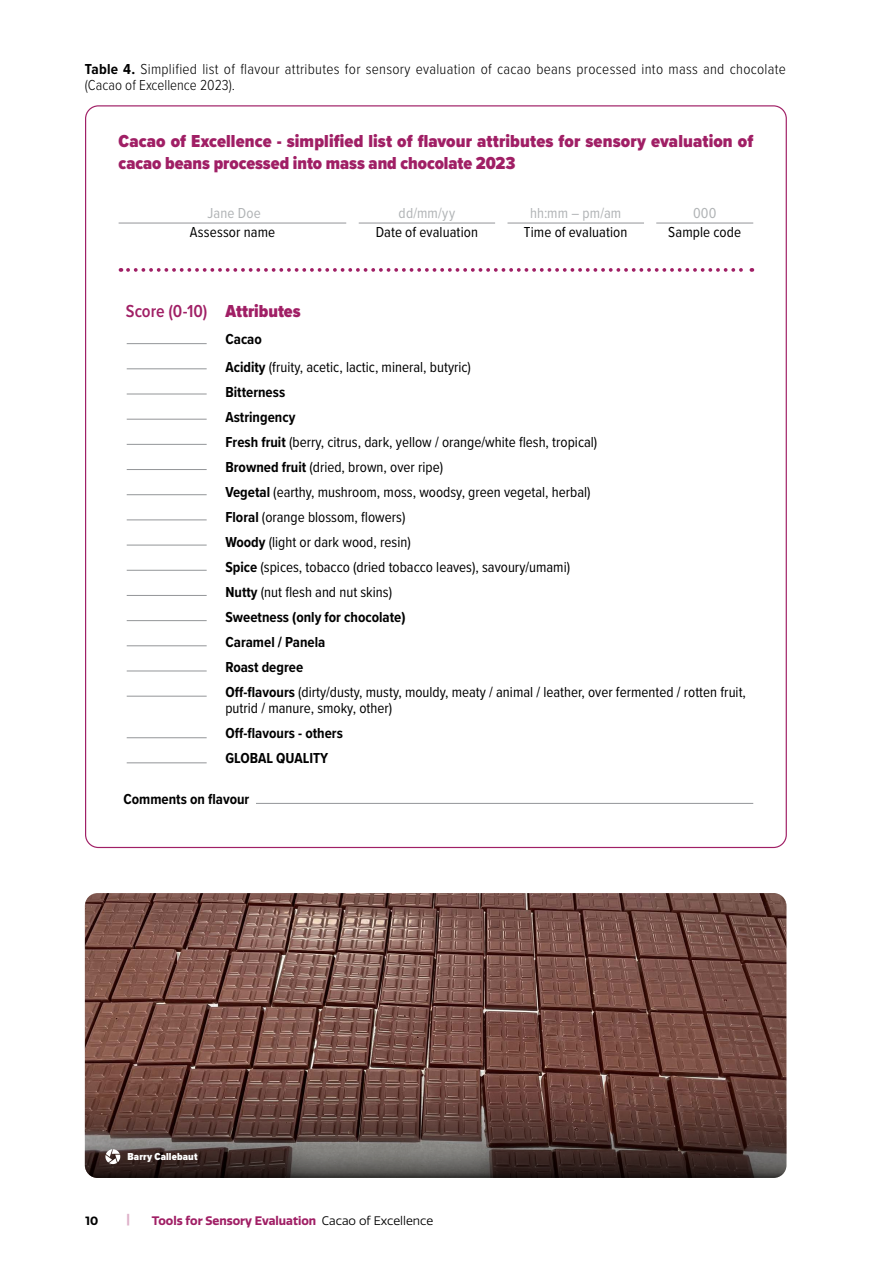
<style>
.page{position:relative;width:893px;height:1263px;background:#fff}
.page>*{position:absolute;margin:0;border:0;box-sizing:border-box;transform-origin:0 0}
.t1{font:900 18px/21.6px "Proxima Nova Cond";letter-spacing:.005em;color:#a01f65}
.t2{font:600 18px "Proxima Nova Cond";color:#a01f65}
.t3{font:15px/25px "Proxima Nova Cond";color:#000}
.t4{font:300 15px/16.5px "Proxima Nova Cond";letter-spacing:.02em;color:#000}
.t5{font:700 15px/25px "Proxima Nova Cond";color:#000}
.t6{font:15px "Proxima Nova Cond";letter-spacing:.005em;color:#b1b4b6}
.t7{font:700 12px "Quatro";color:#a01f65}
.t8{font:700 12px "Montserrat";color:#000}
.t9{font:700 12px "Quatro";color:#deb1c9}
.t10{font:900 10.5px "Proxima Nova Cond";letter-spacing:.015em;color:#fff}
.s1{font-weight:700}
.s2{font-weight:900}
.s3{font-weight:400;color:#000}
</style>
<div class="page">
<svg style="left:128px;top:268px;width:624px;height:4px"></svg>
<hr style="left:119px;top:223px;width:227px;height:1px;background:#939598">
<hr style="left:358px;top:223px;width:137px;height:1px;background:#939598">
<hr style="left:507px;top:223px;width:137px;height:1px;background:#939598">
<hr style="left:656px;top:223px;width:97px;height:1px;background:#939598">
<hr style="left:127px;top:368px;width:80px;height:1px;background:#939598">
<hr style="left:127px;top:343px;width:80px;height:1px;background:#939598">
<hr style="left:127px;top:519px;width:80px;height:1px;background:#939598">
<hr style="left:127px;top:444px;width:80px;height:1px;background:#939598">
<hr style="left:127px;top:595px;width:80px;height:1px;background:#939598">
<hr style="left:127px;top:394px;width:80px;height:1px;background:#939598">
<hr style="left:127px;top:545px;width:80px;height:1px;background:#939598">
<hr style="left:127px;top:469px;width:80px;height:1px;background:#939598">
<hr style="left:127px;top:620px;width:80px;height:1px;background:#939598">
<hr style="left:127px;top:671px;width:80px;height:1px;background:#939598">
<hr style="left:127px;top:419px;width:80px;height:1px;background:#939598">
<hr style="left:127px;top:570px;width:80px;height:1px;background:#939598">
<hr style="left:127px;top:494px;width:80px;height:1px;background:#939598">
<hr style="left:127px;top:645px;width:80px;height:1px;background:#939598">
<hr style="left:127px;top:696px;width:80px;height:1px;background:#939598">
<hr style="left:127px;top:762px;width:80px;height:1px;background:#939598">
<hr style="left:127px;top:737px;width:80px;height:1px;background:#939598">
<hr style="left:256px;top:803px;width:497px;height:1px;background:#939598">
<img style="left:85px;top:893px;width:701px;height:184px">
<svg style="left:85px;top:1077px;width:701px;height:101px;background:#5a403b"></svg>
<svg style="left:105px;top:1149px;width:15px;height:15px"></svg>
<p class="t4" style="left:85px;top:60px;width:703px"><span class="s1">Table 4.</span> Simplified list of flavour attributes for sensory evaluation of cacao beans processed into mass and chocolate (Cacao of Excellence 2023).</p>
<p class="t1" style="left:119px;top:130px;width:636px">Cacao of Excellence - simplified list of flavour attributes for sensory evaluation of cacao beans processed into mass and chocolate 2023</p>
<p class="t6" style="left:208px;top:202px;width:55px">Jane Doe</p>
<p class="t6" style="left:399px;top:202px;width:58px">dd/mm/yy</p>
<p class="t6" style="left:530px;top:202px;width:93px">hh:mm – pm/am</p>
<p class="t6" style="left:693px;top:202px;width:25px">000</p>
<p class="t3" style="left:190px;top:219px;width:87px">Assessor name</p>
<p class="t3" style="left:376px;top:219px;width:104px">Date of evaluation</p>
<p class="t3" style="left:524px;top:219px;width:105px">Time of evaluation</p>
<p class="t3" style="left:668px;top:219px;width:74px">Sample code</p>
<p class="t2" style="left:126px;top:298px;width:176px">Score (0-10) <span class="s2">Attributes</span></p>
<p class="t3" style="left:225px;top:324px;width:247px;line-height:28px"><span class="s1">Cacao<br>Acidity</span> (fruity, acetic, lactic, mineral, butyric)</p>
<p class="t3" style="left:225px;top:379px;width:522px"><span class="s1">Bitterness<br>Astringency<br>Fresh fruit</span> (berry, citrus, dark, yellow / orange/white flesh, tropical)<br><span class="s1">Browned fruit</span> (dried, brown, over ripe)<br><span class="s1">Vegetal</span> (earthy, mushroom, moss, woodsy, green vegetal, herbal)<br><span class="s1">Floral</span> (orange blossom, flowers)<br><span class="s1">Woody</span> (light or dark wood, resin)<br><span class="s1">Spice</span> (spices, tobacco (dried tobacco leaves), savoury/umami)<br><span class="s1">Nutty</span> (nut flesh and nut skins)<br><span class="s1">Sweetness (only for chocolate)<br>Caramel / Panela<br>Roast degree<br>Off-flavours</span> (dirty/dusty, musty, mouldy, meaty / animal / leather, over fermented / rotten fruit,</p>
<p class="t3" style="left:225px;top:695px;width:168px">putrid / manure, smoky, other)</p>
<p class="t5" style="left:225px;top:721px;width:119px">Off-flavours - others<br>GLOBAL QUALITY</p>
<p class="t5" style="left:123px;top:786px;width:128px">Comments on flavour</p>
<p class="t10" style="left:127px;top:1149px;width:72px">Barry Callebaut</p>
<p class="t8" style="left:86px;top:1212px;width:14px">10</p>
<p class="t9" style="left:126px;top:1212px;width:5px">|</p>
<p class="t7" style="left:152px;top:1213px;width:283px">Tools for Sensory Evaluation <span class="s3">Cacao of Excellence</span></p>
</div>
